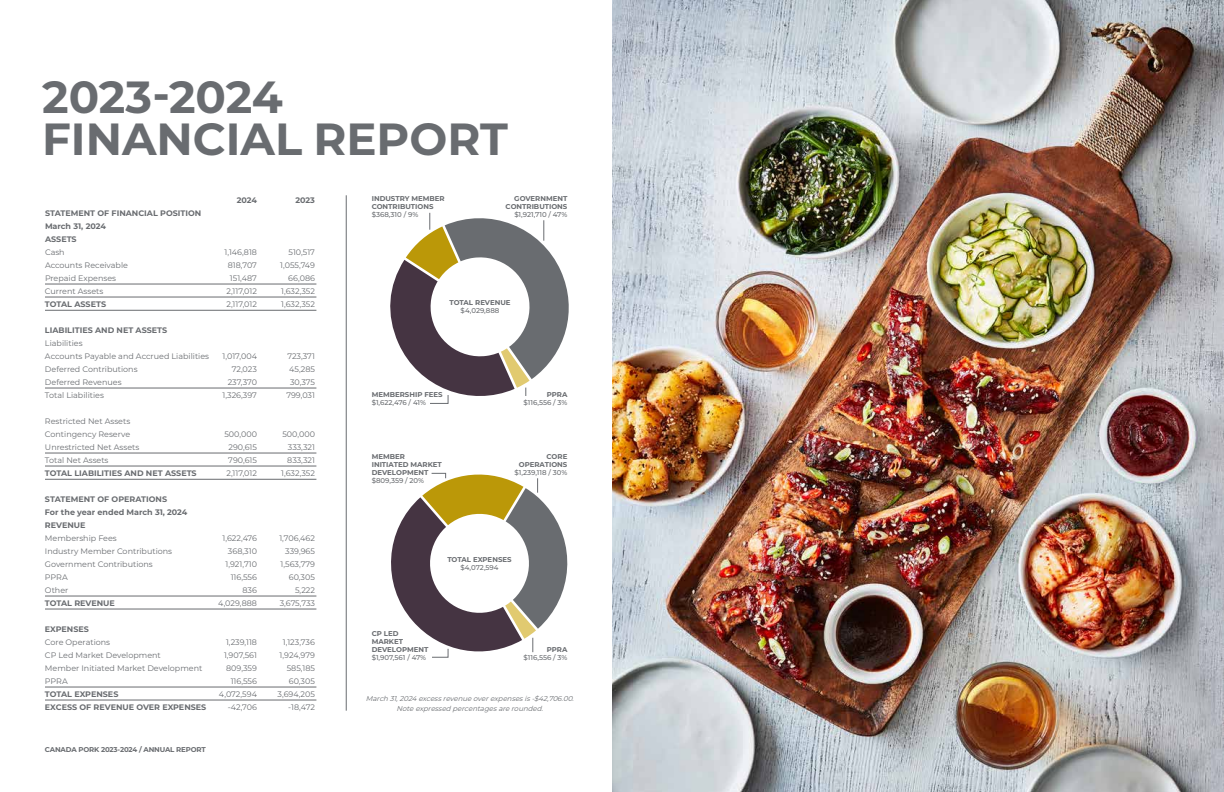
<style>
.page{position:relative;width:1224px;height:792px;background:#fff}
.page>*{position:absolute;margin:0;border:0;box-sizing:border-box;transform-origin:0 0}
.t1{font:700 45px/42px "Montserrat";color:#696c70}
.t2{font:8px/13px "Montserrat";color:#696c70}
.t3{font:700 8px/13px "Montserrat";color:#696c70}
.t4{font:700 7px/8px "Montserrat";color:#696c70}
.t5{font:500 7px "Montserrat";color:#696c70}
.t6{font:italic 7px/10px "Montserrat";color:#696c70;text-align:center}
.t7{font:700 7px "Montserrat";letter-spacing:-.02em;color:#696c70}
</style>
<div class="page">
<hr style="left:45px;top:284px;width:271px;height:1px;background:#696c70">
<hr style="left:45px;top:297px;width:271px;height:1px;background:#696c70">
<hr style="left:45px;top:310px;width:271px;height:1px;background:#696c70">
<hr style="left:45px;top:388px;width:271px;height:1px;background:#696c70">
<hr style="left:45px;top:453px;width:271px;height:1px;background:#696c70">
<hr style="left:45px;top:466px;width:271px;height:1px;background:#696c70">
<hr style="left:45px;top:479px;width:271px;height:1px;background:#696c70">
<hr style="left:45px;top:596px;width:271px;height:1px;background:#696c70">
<hr style="left:45px;top:609px;width:271px;height:1px;background:#696c70">
<hr style="left:45px;top:687px;width:271px;height:1px;background:#696c70">
<hr style="left:45px;top:700px;width:271px;height:1px;background:#696c70">
<hr style="left:346px;top:195px;width:1px;height:516px;background:#696c70">
<svg style="left:390px;top:212px;width:179px;height:192px"></svg>
<svg style="left:391px;top:472px;width:177px;height:186px"></svg>
<img style="left:612px;top:0;width:612px;height:792px">
<h1 class="t1" style="left:42px;top:74px;width:467px">2023-2024<br>FINANCIAL REPORT</h1>
<p class="t3" style="left:237px;top:193px;width:22px">2024</p>
<p class="t3" style="left:295px;top:193px;width:21px">2023</p>
<p class="t3" style="left:45px;top:206px;width:158px">STATEMENT OF FINANCIAL POSITION<br>March 31, 2024<br>ASSETS</p>
<p class="t2" style="left:45px;top:245px;width:21px">Cash</p>
<p class="t2" style="left:225px;top:245px;width:34px">1,146,818</p>
<p class="t2" style="left:289px;top:245px;width:28px">510,517</p>
<p class="t2" style="left:45px;top:258px;width:84px">Accounts Receivable</p>
<p class="t2" style="left:228px;top:258px;width:31px">818,707</p>
<p class="t2" style="left:280px;top:258px;width:36px">1,055,749</p>
<p class="t2" style="left:45px;top:271px;width:73px">Prepaid Expenses</p>
<p class="t2" style="left:230px;top:271px;width:29px">151,487</p>
<p class="t2" style="left:288px;top:271px;width:28px">66,086</p>
<p class="t2" style="left:45px;top:284px;width:60px">Current Assets</p>
<p class="t2" style="left:226px;top:284px;width:32px">2,117,012</p>
<p class="t2" style="left:281px;top:284px;width:35px">1,632,352</p>
<p class="t3" style="left:45px;top:297px;width:63px">TOTAL ASSETS</p>
<p class="t2" style="left:226px;top:297px;width:32px">2,117,012</p>
<p class="t2" style="left:281px;top:297px;width:35px">1,632,352</p>
<p class="t3" style="left:45px;top:323px;width:124px">LIABILITIES AND NET ASSETS</p>
<p class="t2" style="left:45px;top:336px;width:166px">Liabilities<br>Accounts Payable and Accrued Liabilities</p>
<p class="t2" style="left:223px;top:349px;width:36px">1,017,004</p>
<p class="t2" style="left:287px;top:349px;width:29px">723,371</p>
<p class="t2" style="left:45px;top:362px;width:94px">Deferred Contributions</p>
<p class="t2" style="left:232px;top:362px;width:27px">72,023</p>
<p class="t2" style="left:289px;top:362px;width:27px">45,285</p>
<p class="t2" style="left:45px;top:375px;width:78px">Deferred Revenues</p>
<p class="t2" style="left:228px;top:375px;width:31px">237,370</p>
<p class="t2" style="left:290px;top:375px;width:26px">30,375</p>
<p class="t2" style="left:45px;top:388px;width:60px">Total Liabilities</p>
<p class="t2" style="left:223px;top:388px;width:36px">1,326,397</p>
<p class="t2" style="left:286px;top:388px;width:30px">799,031</p>
<p class="t2" style="left:45px;top:414px;width:87px">Restricted Net Assets<br>Contingency Reserve</p>
<p class="t2" style="left:224px;top:427px;width:34px">500,000</p>
<p class="t2" style="left:282px;top:427px;width:34px">500,000</p>
<p class="t4" style="left:372px;top:194px;width:75px">INDUSTRY MEMBER<br>CONTRIBUTIONS</p>
<p class="t5" style="left:372px;top:210px;width:48px">$368,310 / 9%</p>
<p class="t4" style="left:506px;top:194px;width:63px;text-align:right">GOVERNMENT<br>CONTRIBUTIONS</p>
<p class="t5" style="left:514px;top:210px;width:55px">$1,921,710 / 47%</p>
<p class="t4" style="left:449px;top:298px;width:63px">TOTAL REVENUE</p>
<p class="t5" style="left:461px;top:306px;width:40px">$4,029,888</p>
<p class="t4" style="left:372px;top:390px;width:73px">MEMBERSHIP FEES</p>
<p class="t5" style="left:372px;top:398px;width:56px">$1,622,476 / 41%</p>
<p class="t4" style="left:547px;top:390px;width:22px">PPRA</p>
<p class="t5" style="left:524px;top:398px;width:45px">$116,556 / 3%</p>
<p class="t2" style="left:45px;top:440px;width:96px">Unrestricted Net Assets</p>
<p class="t2" style="left:228px;top:440px;width:30px">290,615</p>
<p class="t2" style="left:288px;top:440px;width:29px">333,321</p>
<p class="t2" style="left:45px;top:453px;width:65px">Total Net Assets</p>
<p class="t2" style="left:228px;top:453px;width:30px">790,615</p>
<p class="t2" style="left:287px;top:453px;width:29px">833,321</p>
<p class="t3" style="left:45px;top:466px;width:153px">TOTAL LIABILITIES AND NET ASSETS</p>
<p class="t2" style="left:226px;top:466px;width:32px">2,117,012</p>
<p class="t2" style="left:281px;top:466px;width:35px">1,632,352</p>
<p class="t3" style="left:45px;top:492px;width:144px">STATEMENT OF OPERATIONS<br>For the year ended March 31, 2024<br>REVENUE</p>
<p class="t2" style="left:45px;top:531px;width:73px">Membership Fees</p>
<p class="t2" style="left:223px;top:531px;width:36px">1,622,476</p>
<p class="t2" style="left:279px;top:531px;width:37px">1,706,462</p>
<p class="t2" style="left:45px;top:544px;width:129px">Industry Member Contributions</p>
<p class="t2" style="left:228px;top:544px;width:31px">368,310</p>
<p class="t2" style="left:285px;top:544px;width:31px">339,965</p>
<p class="t2" style="left:45px;top:557px;width:109px">Government Contributions</p>
<p class="t2" style="left:226px;top:557px;width:33px">1,921,710</p>
<p class="t2" style="left:281px;top:557px;width:36px">1,563,779</p>
<p class="t2" style="left:45px;top:570px;width:24px">PPRA</p>
<p class="t2" style="left:231px;top:570px;width:28px">116,556</p>
<p class="t2" style="left:289px;top:570px;width:28px">60,305</p>
<p class="t2" style="left:45px;top:583px;width:25px">Other</p>
<p class="t2" style="left:243px;top:583px;width:16px">836</p>
<p class="t2" style="left:295px;top:583px;width:21px">5,222</p>
<p class="t3" style="left:45px;top:596px;width:71px">TOTAL REVENUE</p>
<p class="t2" style="left:218px;top:596px;width:40px">4,029,888</p>
<p class="t2" style="left:280px;top:596px;width:37px">3,675,733</p>
<p class="t3" style="left:45px;top:622px;width:46px">EXPENSES</p>
<p class="t2" style="left:45px;top:635px;width:67px">Core Operations</p>
<p class="t2" style="left:226px;top:635px;width:32px">1,239,118</p>
<p class="t2" style="left:283px;top:635px;width:34px">1,123,736</p>
<p class="t2" style="left:45px;top:648px;width:117px">CP Led Market Development</p>
<p class="t2" style="left:224px;top:648px;width:34px">1,907,561</p>
<p class="t2" style="left:280px;top:648px;width:37px">1,924,979</p>
<p class="t2" style="left:45px;top:661px;width:159px">Member Initiated Market Development</p>
<p class="t2" style="left:226px;top:661px;width:32px">809,359</p>
<p class="t2" style="left:287px;top:661px;width:30px">585,185</p>
<p class="t2" style="left:45px;top:674px;width:24px">PPRA</p>
<p class="t2" style="left:231px;top:674px;width:28px">116,556</p>
<p class="t2" style="left:289px;top:674px;width:28px">60,305</p>
<p class="t3" style="left:45px;top:687px;width:75px">TOTAL EXPENSES</p>
<p class="t2" style="left:219px;top:687px;width:40px">4,072,594</p>
<p class="t2" style="left:278px;top:687px;width:39px">3,694,205</p>
<p class="t3" style="left:45px;top:700px;width:163px">EXCESS OF REVENUE OVER EXPENSES</p>
<p class="t2" style="left:228px;top:700px;width:31px">-42,706</p>
<p class="t2" style="left:288px;top:700px;width:28px">-18,472</p>
<p class="t6" style="left:366px;top:693px;width:212px">March 31,2024 excessrevenueoverexpensesis-$42,706.00.<br>Noteexpressed percentagesarerounded.</p>
<p class="t4" style="left:519px;top:453px;width:50px;text-align:right">CORE<br>OPERATIONS</p>
<p class="t5" style="left:515px;top:468px;width:54px">$1,239,118 / 30%</p>
<p class="t4" style="left:372px;top:453px;width:72px">MEMBER<br>INITIATED MARKET<br>DEVELOPMENT</p>
<p class="t5" style="left:372px;top:476px;width:54px">$809,359 / 20%</p>
<p class="t4" style="left:447px;top:555px;width:66px">TOTAL EXPENSES</p>
<p class="t5" style="left:460px;top:562px;width:40px">$4,072,594</p>
<p class="t4" style="left:372px;top:629px;width:58px">CP LED<br>MARKET<br>DEVELOPMENT</p>
<p class="t5" style="left:372px;top:653px;width:56px">$1,907,561 / 47%</p>
<p class="t4" style="left:547px;top:645px;width:22px">PPRA</p>
<p class="t5" style="left:524px;top:653px;width:45px">$116,556 / 3%</p>
<p class="t7" style="left:45px;top:744px;width:162px">CANADA PORK 2023-2024 / ANNUAL REPORT</p>
</div>
